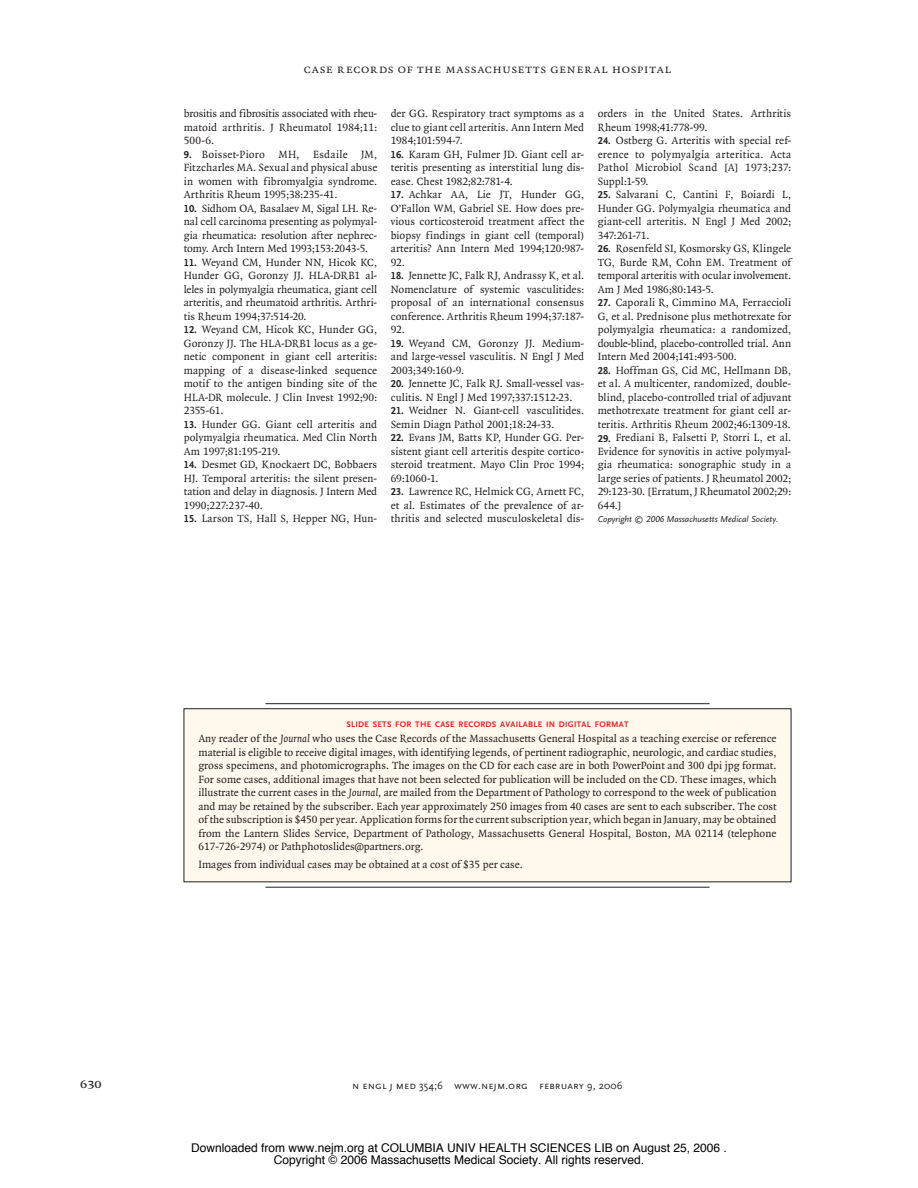
<style>
.page{position:relative;width:918px;height:1188px;background:#fff}
.page>*{position:absolute;margin:0;border:0;box-sizing:border-box;transform-origin:0 0}
.t1{font:14.25px "OTNEJM Quadraat Cap";color:#231f20}
.t2{font:12.75px "OTNEJM Quadraat Small Cap";letter-spacing:.055em;color:#231f20}
.t3{font:12px "Helvetica";color:#000}
.t4{font:11.25px/13.5px "OTNEJM Quadraat";letter-spacing:.005em;color:#231f20;text-align:justify}
.t5{font:10.8px "OTNEJM Scala Sans LF Cap";letter-spacing:.01em;color:#231f20}
.t6{font:700 10.5px "OTNEJM Scala Sans LF";color:#231f20}
.t7{font:italic 9px "OTNEJM Scala Sans LF";color:#231f20}
.t8{font:700 8.4px "OTNEJM Scala Sans LF Cap";letter-spacing:.03em;color:#ee1d23}
.s1{font-family:"OTNEJM Scala Sans LF";font-weight:700;font-size:10.5px}
.s2{font-style:italic}
.s3{font-family:"OTNEJM Scala Sans OSF"}
</style>
<div class="page">
<div style="left:184px;top:709px;width:607px;height:173px;background:#fef9ec"></div>
<hr style="left:265px;top:703px;width:445px;height:1px;background:#231f20">
<hr style="left:265px;top:887px;width:445px;height:1px;background:#231f20">
<p class="t2" style="left:304px;top:62px;width:369px">case records of the massachusetts general hospital</p>
<p class="t4" style="left:184px;top:108px;width:195px">brositis and fibrositis associated with rheu&shy;matoid arthritis. J Rheumatol 1984;11:<br>500-6.</p>
<p class="t4" style="left:184px;top:148px;width:195px;text-indent:18px">Boisset-Pioro MH, Esdaile JM, Fitzcharles MA. Sexual and physical abuse in women with fibromyalgia syndrome.<br>Arthritis Rheum 1995;38:235-41.</p>
<p class="t4" style="left:184px;top:202px;width:195px"><span class="s1">10.</span> Sidhom OA, Basalaev M, Sigal LH. Re&shy;nal cell carcinoma presenting as polymyal&shy;gia rheumatica: resolution after nephrec&shy;tomy. Arch Intern Med 1993;153:2043-5.</p>
<p class="t4" style="left:184px;top:256px;width:195px"><span class="s1">11.</span> Weyand CM, Hunder NN, Hicok KC, Hunder GG, Goronzy JJ. HLA-DRB1 al&shy;leles in polymyalgia rheumatica, giant cell arteritis, and rheumatoid arthritis. Arthri&shy;tis Rheum 1994;37:514-20.</p>
<p class="t4" style="left:184px;top:324px;width:195px"><span class="s1">12.</span> Weyand CM, Hicok KC, Hunder GG, Goronzy JJ. The HLA-DRB1 locus as a ge&shy;netic component in giant cell arteritis: mapping of a disease-linked sequence motif to the antigen binding site of the HLA-DR molecule. J Clin Invest 1992;90:<br>2355-61.</p>
<p class="t4" style="left:184px;top:418px;width:195px"><span class="s1">13.</span> Hunder GG. Giant cell arteritis and polymyalgia rheumatica. Med Clin North Am 1997;81:195-219.</p>
<p class="t4" style="left:184px;top:459px;width:195px"><span class="s1">14.</span> Desmet GD, Knockaert DC, Bobbaers HJ. Temporal arteritis: the silent presen&shy;tation and delay in diagnosis. J Intern Med 1990;227:237-40.</p>
<p class="t4" style="left:184px;top:513px;width:195px"><span class="s1">15.</span> Larson TS, Hall S, Hepper NG, Hun-</p>
<p class="t4" style="left:391px;top:108px;width:195px">der GG. Respiratory tract symptoms as a clue to giant cell arteritis. Ann Intern Med 1984;101:594-7.</p>
<p class="t4" style="left:391px;top:148px;width:195px"><span class="s1">16.</span> Karam GH, Fulmer JD. Giant cell ar&shy;teritis presenting as interstitial lung dis&shy;ease. Chest 1982;82:781-4.</p>
<p class="t4" style="left:391px;top:189px;width:195px"><span class="s1">17.</span> Achkar AA, Lie JT, Hunder GG, O’Fallon WM, Gabriel SE. How does pre&shy;vious corticosteroid treatment affect the biopsy findings in giant cell (temporal) arteritis? Ann Intern Med 1994;120:987- 92.</p>
<p class="t4" style="left:391px;top:270px;width:195px"><span class="s1">18.</span> Jennette JC, Falk RJ, Andrassy K, et al.<br>Nomenclature of systemic vasculitides: proposal of an international consensus conference. Arthritis Rheum 1994;37:187- 92.</p>
<p class="t4" style="left:391px;top:337px;width:195px"><span class="s1">19.</span> Weyand CM, Goronzy JJ. Medium&shy;and large-vessel vasculitis. N Engl J Med 2003;349:160-9.</p>
<p class="t4" style="left:391px;top:378px;width:195px"><span class="s1">20.</span> Jennette JC, Falk RJ. Small-vessel vas&shy;culitis. N Engl J Med 1997;337:1512-23.</p>
<p class="t4" style="left:391px;top:405px;width:195px"><span class="s1">21.</span> Weidner N. Giant-cell vasculitides.<br>Semin Diagn Pathol 2001;18:24-33.</p>
<p class="t4" style="left:391px;top:432px;width:195px"><span class="s1">22.</span> Evans JM, Batts KP, Hunder GG. Per&shy;sistent giant cell arteritis despite cortico&shy;steroid treatment. Mayo Clin Proc 1994; 69:1060-1.</p>
<p class="t4" style="left:391px;top:486px;width:195px"><span class="s1">23.</span> Lawrence RC, Helmick CG, Arnett FC, et al. Estimates of the prevalence of ar&shy;thritis and selected musculoskeletal dis-</p>
<p class="t4" style="left:598px;top:108px;width:195px">orders in the United States. Arthritis<br>Rheum 1998;41:778-99.</p>
<p class="t4" style="left:598px;top:135px;width:195px"><span class="s1">24.</span> Ostberg G. Arteritis with special ref&shy;erence to polymyalgia arteritica. Acta Pathol Microbiol Scand [A] 1973;237:<br>Suppl:1-59.</p>
<p class="t4" style="left:598px;top:189px;width:195px"><span class="s1">25.</span> Salvarani C, Cantini F, Boiardi L, Hunder GG. Polymyalgia rheumatica and giant-cell arteritis. N Engl J Med 2002; 347:261-71.</p>
<p class="t4" style="left:598px;top:243px;width:195px"><span class="s1">26.</span> Rosenfeld SI, Kosmorsky GS, Klingele TG, Burde RM, Cohn EM. Treatment of temporal arteritis with ocular involvement.<br>Am J Med 1986;80:143-5.</p>
<p class="t4" style="left:598px;top:297px;width:195px"><span class="s1">27.</span> Caporali R, Cimmino MA, Ferraccioli G, et al. Prednisone plus methotrexate for polymyalgia rheumatica: a randomized, double-blind, placebo-controlled trial. Ann Intern Med 2004;141:493-500.</p>
<p class="t4" style="left:598px;top:364px;width:195px"><span class="s1">28.</span> Hoffman GS, Cid MC, Hellmann DB, et al. A multicenter, randomized, double&shy;blind, placebo-controlled trial of adjuvant methotrexate treatment for giant cell ar&shy;teritis. Arthritis Rheum 2002;46:1309-18.</p>
<p class="t4" style="left:598px;top:432px;width:195px"><span class="s1">29.</span> Frediani B, Falsetti P, Storri L, et al.<br>Evidence for synovitis in active polymyal&shy;gia rheumatica: sonographic study in a large series of patients. J Rheumatol 2002; 29:123-30. [Erratum, J Rheumatol 2002;29:<br>644.]</p>
<p class="t7" style="left:598px;top:515px;width:182px">Copyright © 2006 Massachusetts Medical Society.</p>
<p class="t6" style="left:184px;top:149px;width:9px">9.</p>
<p class="t8" style="left:346px;top:720px;width:284px">SLIDE SETS FOR THE CASE RECORDS AVAILABLE IN DIGITAL FORMAT</p>
<p class="t4" style="left:198px;top:732px;width:580px">Any reader of the <span class="s2">Journal</span> who uses the Case Records of the Massachusetts General Hospital as a teaching exercise or reference material is eligible to receive digital images, with identifying legends, of pertinent radiographic, neurologic, and cardiac studies, gross specimens, and photomicrographs. The images on the CD for each case are in both PowerPoint and 300 dpi jpg format.<br>For some cases, additional images that have not been selected for publication will be included on the CD. These images, which illustrate the current cases in the <span class="s2">Journal</span>, are mailed from the Department of Pathology to correspond to the week of publication and may be retained by the subscriber. Each year approximately 250 images from 40 cases are sent to each subscriber. The cost of the subscription is $450 per year. Application forms for the current subscription year, which began in January, may be obtained from the Lantern Slides Service, Department of Pathology, Massachusetts General Hospital, Boston, MA 02114 (telephone 617-726-2974) or Pathphotoslides@partners.org.</p>
<p class="t4" style="left:198px;top:858px;width:326px">Images from individual cases may be obtained at a cost of $35 per case.</p>
<p class="t1" style="left:80px;top:1075px;width:23px">630</p>
<p class="t5" style="left:352px;top:1080px;width:272px">n engl j med <span class="s3">354;6</span> www.nejm.org february <span class="s3">9, 2006</span></p>
<p class="t3" style="left:191px;top:1143px;width:537px">Downloaded from www.nejm.org at COLUMBIA UNIV HEALTH SCIENCES LIB on August 25, 2006 .</p>
<p class="t3" style="left:274px;top:1155px;width:372px">Copyright © 2006 Massachusetts Medical Society. All rights reserved.</p>
</div>
